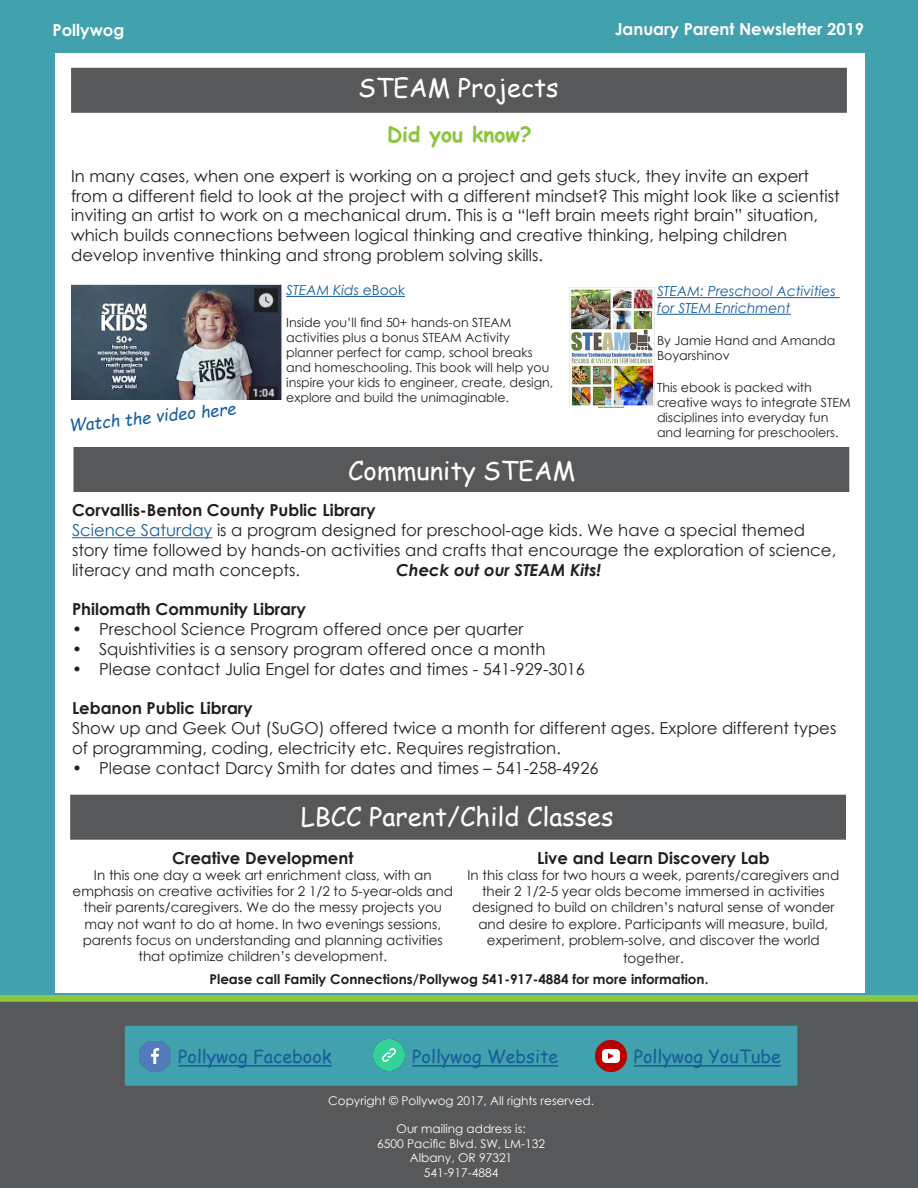
<style>
.page{position:relative;width:918px;height:1188px;background:#fff}
.page>*{position:absolute;margin:0;border:0;box-sizing:border-box;transform-origin:0 0}
.t1{font:25.5px "Comic Sans MS";color:#fff}
.t2{font:700 21px "Comic Sans MS";color:#8bc63e}
.t3{font:18px "Comic Sans MS";color:#175d9e}
.t4{font:16.5px/19.8px "Century Gothic";color:#231f20}
.t5{font:700 16.5px "Century Gothic";color:#231f20}
.t6{font:700 16.5px "Century Gothic";color:#fff}
.t7{font:italic 700 16.5px "Century Gothic";color:#231f20}
.t8{font:italic 16.5px "Comic Sans MS";color:#175d9e}
.t9{font:italic 13.8px/16.6px "Century Gothic";color:#175d9e}
.t10{font:13.5px/16.2px "Century Gothic";color:#231f20;text-align:center}
.t11{font:700 13.5px "Century Gothic";color:#231f20}
.t12{font:12.6px/15.1px "Century Gothic";color:#231f20}
.t13{font:12px/14.4px "Century Gothic";color:#fff;text-align:center}
.s1{font-style:normal}
.s2{color:#175d9e}
</style>
<div class="page">
<div style="left:0;top:0;width:918px;height:995px;background:#41a1ac"></div>
<div style="left:55px;top:54px;width:810px;height:939px;background:#fff"></div>
<div style="left:0;top:995px;width:918px;height:7px;background:#8bc63e"></div>
<div style="left:0;top:1002px;width:918px;height:186px;background:#57585a"></div>
<div style="left:126px;top:1027px;width:670px;height:57px;background:#41a1ac"></div>
<hr style="left:178px;top:1065px;width:154px;height:2px;background:#175d9e">
<hr style="left:412px;top:1065px;width:146px;height:2px;background:#175d9e">
<hr style="left:634px;top:1065px;width:147px;height:2px;background:#175d9e">
<div style="left:125px;top:1026px;width:672px;height:60px;border:3px solid #41a1ac"></div>
<img style="left:140px;top:1041px;width:30px;height:31px">
<img style="left:374px;top:1040px;width:31px;height:31px">
<img style="left:596px;top:1040px;width:31px;height:31px">
<div style="left:71px;top:68px;width:776px;height:45px;background:#57585a"></div>
<img style="left:72px;top:285px;width:211px;height:115px">
<hr style="left:286px;top:296px;width:119px;height:1px;background:#175d9e">
<img style="left:569px;top:288px;width:85px;height:119px">
<hr style="left:657px;top:297px;width:183px;height:1px;background:#175d9e">
<hr style="left:657px;top:314px;width:134px;height:1px;background:#175d9e">
<div style="left:70px;top:795px;width:776px;height:45px;background:#57585a"></div>
<hr style="left:72px;top:537px;width:140px;height:1px;background:#175d9e">
<div style="left:74px;top:447px;width:775px;height:45px;background:#57585a"></div>
<p class="t6" style="left:52px;top:18px;width:73px">Pollywog</p>
<p class="t6" style="left:615px;top:17px;width:251px">January Parent Newsletter 2019</p>
<p class="t1" style="left:358px;top:68px;width:202px">STEAM Projects</p>
<p class="t2" style="left:387px;top:119px;width:146px">Did you know?</p>
<p class="t4" style="left:71px;top:166px;width:770px">In many cases, when one expert is working on a project and gets stuck, they invite an expert from a different field to look at the project with a different mindset? This might look like a scientist inviting an artist to work on a mechanical drum. This is a “left brain meets right brain” situation, which builds connections between logical thinking and creative thinking, helping children develop inventive thinking and strong problem solving skills.</p>
<p class="t9" style="left:286px;top:282px;width:120px">STEAM Kids <span class="s1">eBook</span></p>
<p class="t12" style="left:286px;top:315px;width:269px">Inside you’ll find 50+ hands-on STEAM activities plus a bonus STEAM Activity planner perfect for camp, school breaks and homeschooling. This book will help you inspire your kids to engineer, create, design, explore and build the unimaginable.</p>
<p class="t8" style="left:67px;top:413px;width:170px;rotate:-6deg">Watch the video here</p>
<p class="t9" style="left:657px;top:283px;width:180px">STEAM: Preschool Activities for STEM Enrichment</p>
<p class="t12" style="left:657px;top:332px;width:180px">By Jamie Hand and Amanda<br>Boyarshinov</p>
<p class="t12" style="left:657px;top:379px;width:195px">This ebook is packed with creative ways to integrate STEM disciplines into everyday fun and learning for preschoolers.</p>
<p class="t1" style="left:348px;top:452px;width:229px">Community STEAM</p>
<p class="t5" style="left:72px;top:498px;width:305px">Corvallis-Benton County Public Library</p>
<p class="t4" style="left:72px;top:520px;width:766px"><span class="s2">Science Saturday</span> is a program designed for preschool-age kids. We have a special themed story time followed by hands-on activities and crafts that encourage the exploration of science, literacy and math concepts.</p>
<p class="t7" style="left:396px;top:557px;width:207px">Check out our STEAM Kits!</p>
<p class="t5" style="left:72px;top:597px;width:235px">Philomath Community Library</p>
<p class="t4" style="left:72px;top:619px;width:453px">• Preschool Science Program offered once per quarter</p>
<p class="t4" style="left:72px;top:639px;width:475px">• Squishtivities is a sensory program offered once a month</p>
<p class="t4" style="left:72px;top:659px;width:515px">• Please contact Julia Engel for dates and times - 541-929-3016</p>
<p class="t5" style="left:72px;top:696px;width:182px">Lebanon Public Library</p>
<p class="t4" style="left:72px;top:718px;width:766px">Show up and Geek Out (SuGO) offered twice a month for different ages. Explore different types of programming, coding, electricity etc. Requires registration.</p>
<p class="t4" style="left:72px;top:758px;width:528px">• Please contact Darcy Smith for dates and times – 541-258-4926</p>
<p class="t1" style="left:301px;top:798px;width:314px">LBCC Parent/Child Classes</p>
<p class="t5" style="left:537px;top:845px;width:234px">Live and Learn Discovery Lab</p>
<p class="t10" style="left:468px;top:867px;width:373px">In this class for two hours a week, parents/caregivers and their 2 1/2-5 year olds become immersed in activities designed to build on children’s natural sense of wonder and desire to explore. Participants will measure, build, experiment, problem-solve, and discover the world</p>
<p class="t10" style="left:623px;top:950px;width:62px">together.</p>
<p class="t11" style="left:210px;top:969px;width:500px">Please call Family Connections/Pollywog 541-917-4884 for more information.</p>
<p class="t5" style="left:172px;top:845px;width:183px">Creative Development</p>
<p class="t10" style="left:73px;top:867px;width:382px">In this one day a week art enrichment class, with an emphasis on creative activities for 2 1/2 to 5-year-olds and their parents/caregivers. We do the messy projects you may not want to do at home. In two evenings sessions, parents focus on understanding and planning activities that optimize children’s development.</p>
<p class="t3" style="left:178px;top:1044px;width:155px">Pollywog Facebook</p>
<p class="t3" style="left:412px;top:1044px;width:148px">Pollywog Website</p>
<p class="t3" style="left:634px;top:1044px;width:149px">Pollywog YouTube</p>
<p class="t13" style="left:328px;top:1093px;width:267px">Copyright © Pollywog 2017, All rights reserved.</p>
<p class="t13" style="left:377px;top:1122px;width:169px">Our mailing address is:<br>6500 Pacific Blvd. SW, LM-132<br>Albany, OR 97321<br>541-917-4884</p>
</div>
